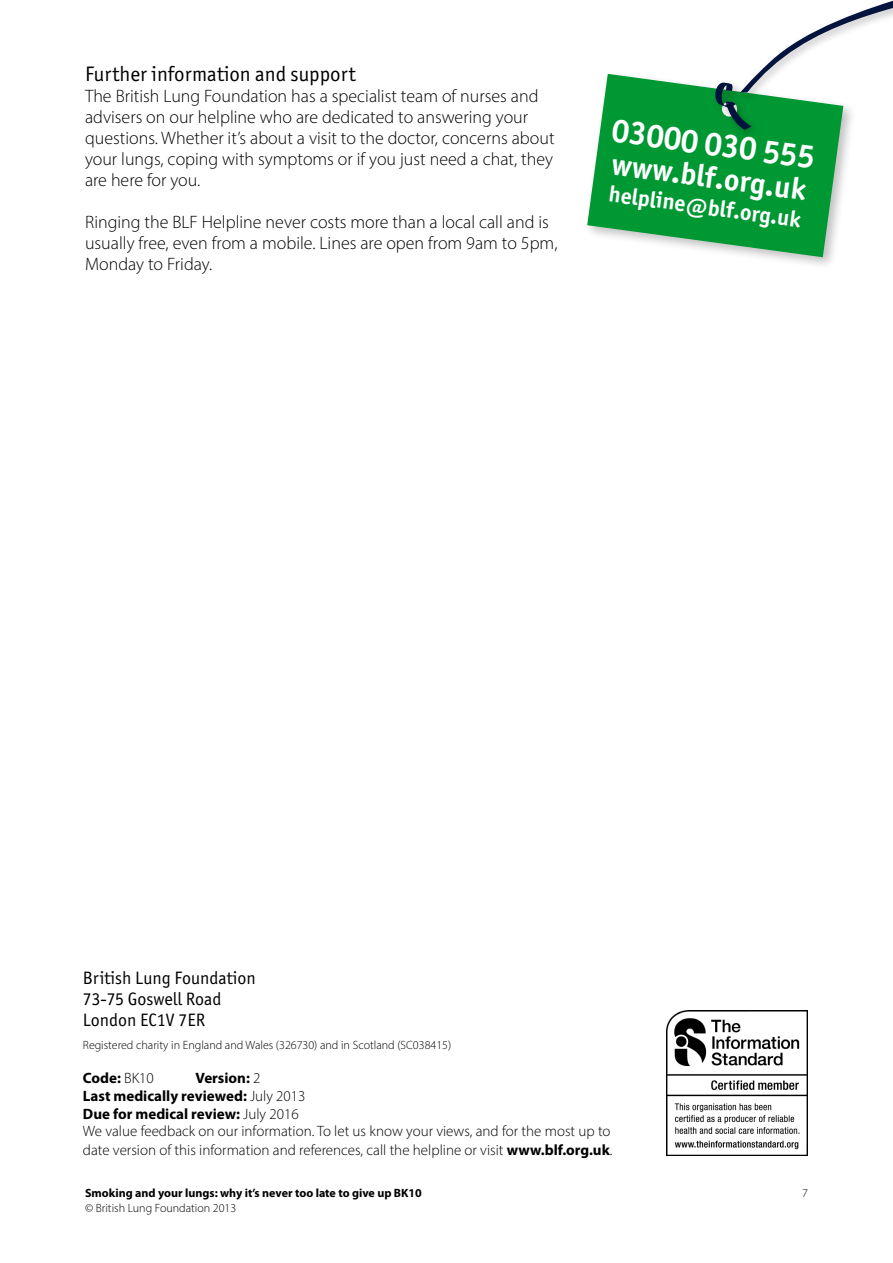
<style>
.page{position:relative;width:893px;height:1263px;background:#fff}
.page>*{position:absolute;margin:0;border:0;box-sizing:border-box;transform-origin:0 0}
.t1{font:700 33px "Officina Sans ITC Std";color:#fff}
.t2{font:700 30.6px "Officina Sans ITC Std";color:#fff}
.t3{font:700 22.65px "Officina Sans ITC Std";color:#fff}
.t4{font:21px "Officina Sans ITC Std";color:#000}
.t5{font:300 18px/21px "Myriad Pro";color:#000}
.t6{font:18px/21px "Officina Sans ITC Std";color:#000}
.t7{font:300 15px/17.7px "Myriad Pro";color:#000}
.t8{font:700 15px "Myriad Pro";color:#000}
.t9{font:300 12px "Myriad Pro";color:#000}
.t10{font:700 12px "Myriad Pro";color:#000}
.s1{font-weight:300}
.s2{font-weight:700}
</style>
<div class="page">
<div style="left:583px;top:70px;width:273px;height:200px;background:#000;opacity:.25"></div>
<svg style="left:587px;top:74px;width:256px;height:183px;background:#2da857"></svg>
<div style="left:721px;top:98px;width:40px;height:42px;background:#000;opacity:.25"></div>
<svg style="left:711px;top:0;width:182px;height:130px"></svg>
<img style="left:666px;top:1010px;width:142px;height:146px">
<p class="t4" style="left:85px;top:62px;width:272px">Further information and support</p>
<p class="t5" style="left:85px;top:85px;width:471px">The British Lung Foundation has a specialist team of nurses and advisers on our helpline who are dedicated to answering your questions. Whether it’s about a visit to the doctor, concerns about your lungs, coping with symptoms or if you just need a chat, they are here for you.</p>
<p class="t5" style="left:85px;top:211px;width:474px">Ringing the BLF Helpline never costs more than a local call and is usually free, even from a mobile. Lines are open from 9am to 5pm,<br>Monday to Friday.</p>
<h1 class="t1" style="left:615px;top:109px;width:206px;rotate:8deg">03000 030 555</h1>
<h2 class="t2" style="left:615px;top:144px;width:197px;rotate:8deg">www.blf.org.uk</h2>
<p class="t3" style="left:611px;top:179px;width:195px;rotate:8deg">helpline@blf.org.uk</p>
<p class="t6" style="left:83px;top:967px;width:174px">British Lung Foundation<br>73-75 Goswell Road<br>London EC1V 7ER</p>
<p class="t9" style="left:83px;top:1038px;width:370px">Registered charity in England and Wales (326730) and in Scotland (SC038415)</p>
<p class="t8" style="left:83px;top:1068px;width:72px">Code: <span class="s1">BK10</span></p>
<p class="t7" style="left:83px;top:1069px;width:529px;text-indent:113px"><span class="s2">Version:</span> 2<br><span class="s2">Last medically reviewed:</span> July 2013<br><span class="s2">Due for medical review:</span> July 2016<br>We value feedback on our information. To let us know your views, and for the most up to</p>
<p class="t7" style="left:83px;top:1141px;width:531px">date version of this information and references, call the helpline or visit <span class="s2">www.blf.org.uk</span>.</p>
<p class="t10" style="left:85px;top:1185px;width:338px">Smoking and your lungs: why it’s never too late to give up BK10</p>
<p class="t9" style="left:802px;top:1186px;width:7px">7</p>
<p class="t9" style="left:85px;top:1200px;width:153px">© British Lung Foundation 2013</p>
</div>
